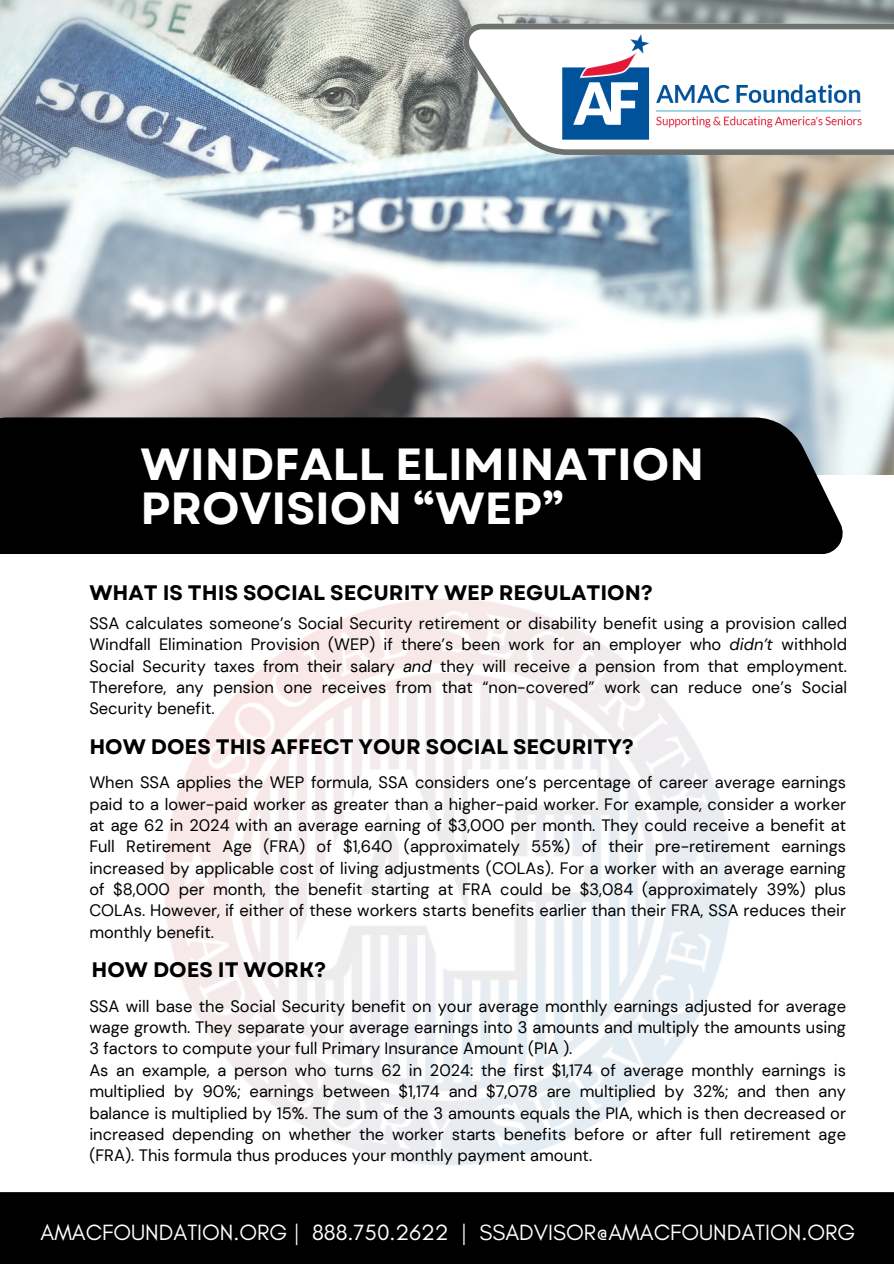
<style>
.page{position:relative;width:894px;height:1264px;background:#fff}
.page>*{position:absolute;margin:0;border:0;box-sizing:border-box;transform-origin:0 0}
.t1{font:700 45px/43.8px "Garet";color:#fff}
.t2{font:22.5px "Glacial Indifference";color:#fff}
.t3{font:700 21px "Garet";color:#000}
.t4{font:16.5px/21.3px "DM Sans";color:#000;text-align:justify}
.s1{font-style:italic}
</style>
<div class="page">
<img style="left:0;top:0;width:893px;height:475px">
<svg style="left:462px;top:24px;width:431px;height:131px"></svg>
<img style="left:562px;top:35px;width:299px;height:104px">
<div style="left:0;top:417px;width:842px;height:137px;background:#000"></div>
<div style="left:0;top:1192px;width:893px;height:71px;background:#000"></div>
<img style="left:164px;top:599px;width:568px;height:567px">
<h1 class="t1" style="left:140px;top:443px;width:565px">WINDFALL ELIMINATION<br>PROVISION “WEP”</h1>
<p class="t3" style="left:89px;top:578px;width:565px">WHAT IS THIS SOCIAL SECURITY WEP REGULATION?</p>
<h2 class="t4" style="left:89px;top:612px;width:759px">SSA calculates someone’s Social Security retirement or disability benefit using a provision called Windfall Elimination Provision (WEP) if there’s been work for an employer who <span class="s1">didn’t</span> withhold Social Security taxes from their salary <span class="s1">and</span> they will receive a pension from that employment.<br>Therefore, any pension one receives from that “non-covered” work can reduce one’s Social Security benefit.</h2>
<h2 class="t3" style="left:89px;top:731px;width:546px">HOW DOES THIS AFFECT YOUR SOCIAL SECURITY?</h2>
<p class="t4" style="left:89px;top:771px;width:758px">When SSA applies the WEP formula, SSA considers one’s percentage of career average earnings paid to a lower-paid worker as greater than a higher-paid worker. For example, consider a worker at age 62 in 2024 with an average earning of $3,000 per month. They could receive a benefit at Full Retirement Age (FRA) of $1,640 (approximately 55%) of their pre-retirement earnings increased by applicable cost of living adjustments (COLAs). For a worker with an average earning of $8,000 per month, the benefit starting at FRA could be $3,084 (approximately 39%) plus COLAs. However, if either of these workers starts benefits earlier than their FRA, SSA reduces their monthly benefit.</p>
<p class="t3" style="left:91px;top:954px;width:236px">HOW DOES IT WORK?</p>
<p class="t4" style="left:89px;top:995px;width:758px">SSA will base the Social Security benefit on your average monthly earnings adjusted for average wage growth. They separate your average earnings into 3 amounts and multiply the amounts using 3 factors to compute your full Primary Insurance Amount (PIA ).</p>
<h2 class="t4" style="left:89px;top:1059px;width:758px">As an example, a person who turns 62 in 2024: the first $1,174 of average monthly earnings is multiplied by 90%; earnings between $1,174 and $7,078 are multiplied by 32%; and then any balance is multiplied by 15%. The sum of the 3 amounts equals the PIA, which is then decreased or increased depending on whether the worker starts benefits before or after full retirement age (FRA). This formula thus produces your monthly payment amount.</h2>
<p class="t2" style="left:40px;top:1218px;width:816px">AMACFOUNDATION.ORG | 888.750.2622 | SSADVISOR@AMACFOUNDATION.ORG</p>
</div>
